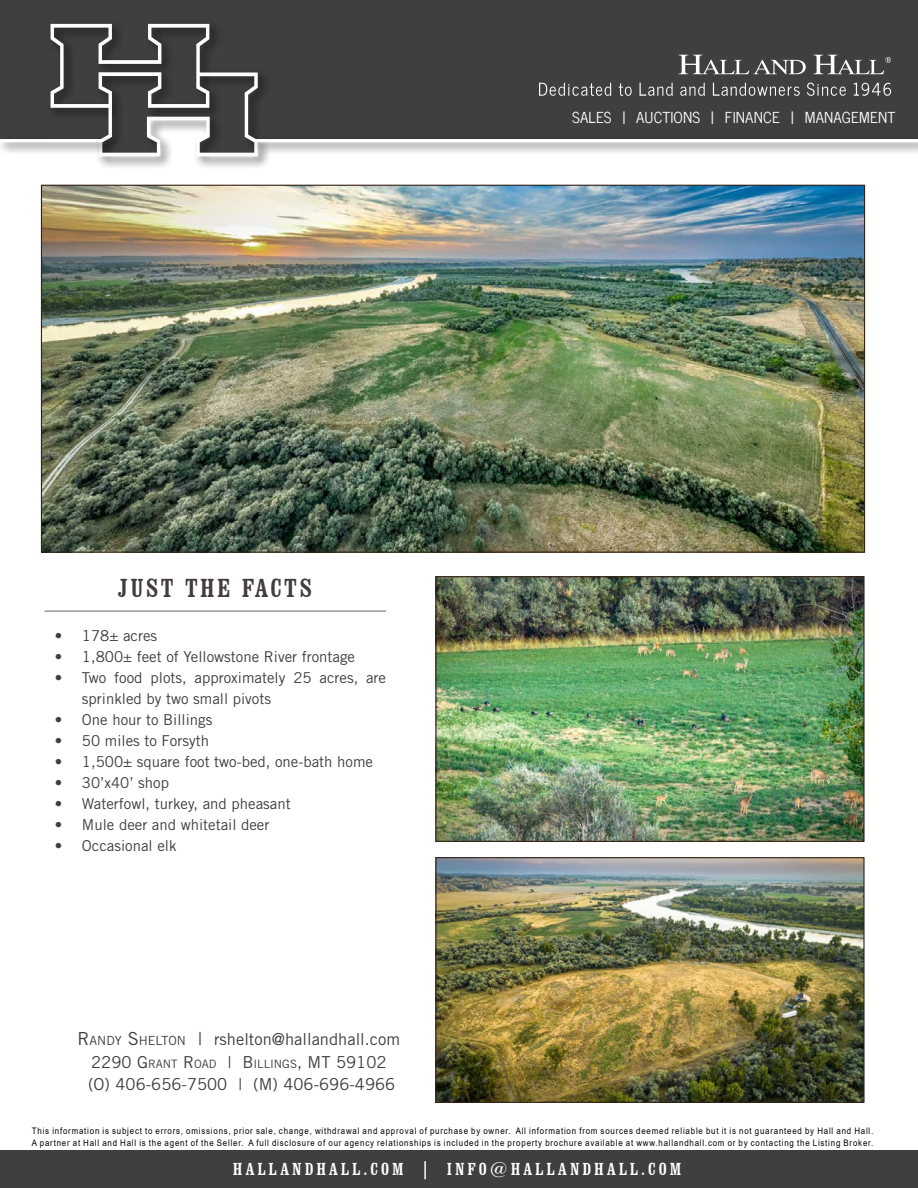
<style>
.page{position:relative;width:918px;height:1188px;background:#fff}
.page>*{position:absolute;margin:0;border:0;box-sizing:border-box;transform-origin:0 0}
.t1{font:condensed 27px "Clarendon BT";letter-spacing:.09em;color:#433c3c}
.t2{font:condensed 18px "Clarendon BT";letter-spacing:.17em;color:#fff}
.t3{font:16.5px/22.5px "Trade Gothic LT Std";color:#403e3e;text-align:center}
.t4{font:15.15px "News Cycle";letter-spacing:.01em;color:#fff}
.t5{font:15px/21px "Trade Gothic LT Std";color:#403e3e}
.t6{font:9px/12px "Arial";letter-spacing:.1em;color:#000;scale:.88 1}
.s1{font-size:18px}
.s2{font-size:12.6px}
.s3{font-style:inherit}
.s4{font-size:11.55px}
</style>
<div class="page">
<div style="left:0;top:0;width:918px;height:153px;background:#403e3e"></div>
<div style="left:0;top:1151px;width:918px;height:37px;background:#403e3e"></div>
<div style="left:47px;top:20px;width:224px;height:150px;background:#000;opacity:.6"></div>
<svg style="left:0;top:24px;width:918px;height:144px"></svg>
<hr style="left:44px;top:611px;width:342px;height:1px;background:#403e3e">
<img style="left:437px;top:578px;width:426px;height:262px">
<div style="left:435px;top:576px;width:430px;height:266px;border:1px solid #342117"></div>
<img style="left:437px;top:859px;width:426px;height:242px">
<div style="left:435px;top:857px;width:430px;height:246px;border:1px solid #342117"></div>
<img style="left:43px;top:187px;width:820px;height:364px">
<h3 class="t4" style="left:572px;top:104px;width:325px">SALES | AUCTIONS | FINANCE | MANAGEMENT</h3>
<h1 class="t1" style="left:118px;top:571px;width:195px">JUST THE FACTS</h1>
<h3 class="t5" style="left:55px;top:625px;width:104px">• 178± acres</h3>
<h3 class="t5" style="left:55px;top:646px;width:302px">• 1,800± feet of Yellowstone River frontage</h3>
<h3 class="t5" style="left:82px;top:667px;width:306px;text-indent:-27px">• Two food plots, approximately 25 acres, are sprinkled by two small pivots</h3>
<h3 class="t5" style="left:55px;top:709px;width:159px">• One hour to Billings</h3>
<h3 class="t5" style="left:55px;top:730px;width:156px">• 50 miles to Forsyth</h3>
<h3 class="t5" style="left:55px;top:751px;width:320px">• 1,500± square foot two-bed, one-bath home</h3>
<h3 class="t5" style="left:55px;top:772px;width:116px">• 30’x40’ shop</h3>
<h3 class="t5" style="left:55px;top:793px;width:237px">• Waterfowl, turkey, and pheasant</h3>
<h3 class="t5" style="left:55px;top:814px;width:216px">• Mule deer and whitetail deer</h3>
<h3 class="t5" style="left:55px;top:835px;width:123px">• Occasional elk</h3>
<h3 class="t3" style="left:78px;top:1028px;width:324px"><span class="s1">R</span><span class="s2">ANDY</span> <span class="s1">S</span><span class="s2">HELTON</span> <span class="s1">|</span> rshelton@hallandhall.com<br><span class="s3">2290 G</span><span class="s4">RANT</span> <span class="s3">R</span><span class="s4">OAD</span> <span class="s3">| B</span><span class="s4">ILLINGS</span> <span class="s3">, MT 59102<br>(O)</span> 406-656-7500 | (M) 406-696-4966</h3>
<p class="t6" style="left:32px;top:1125px;width:958px">This information is subject to errors, omissions, prior sale, change, withdrawal and approval of purchase by owner. All information from sources deemed reliable but it is not guaranteed by Hall and Hall.<br>A partner at Hall and Hall is the agent of the Seller. A full disclosure of our agency relationships is included in the property brochure available at www.hallandhall.com or by contacting the Listing Broker.</p>
<h2 class="t2" style="left:233px;top:1158px;width:450px">HALLANDHALL.COM | INFO@HALLANDHALL.COM</h2>
</div>
